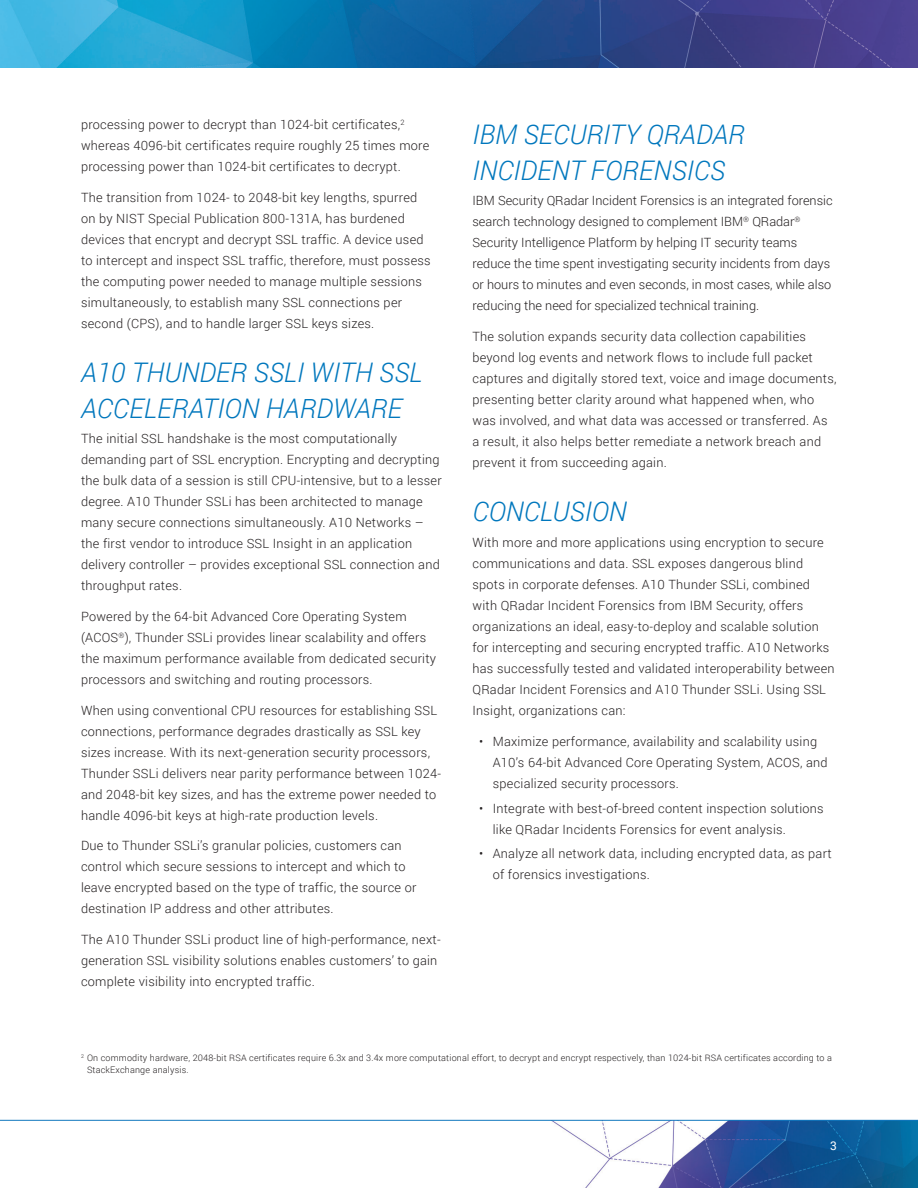
<style>
.page{position:relative;width:918px;height:1188px;background:#fff}
.page>*{position:absolute;margin:0;border:0;box-sizing:border-box;transform-origin:0 0}
.t1{font:italic 300 27px/36px "Roboto";color:#0077bd}
.body_text{font:300 12.75px/21px "Roboto";letter-spacing:.02em;color:#231f20}
.body_text-2{font:300 12.75px/21px "Roboto";color:#231f20}
.t2{font:12px "Roboto";color:#fff}
.Footnote{font:300 9px/12px "Roboto";letter-spacing:.02em;color:#231f20}
</style>
<div class="page">
<img style="left:552px;top:1121px;width:366px;height:67px">
<hr style="left:0;top:1120px;width:918px;height:1px;background:#1077be">
<img style="left:0;top:0;width:918px;height:68px">
<p class="body_text" style="left:81px;top:113px;width:350px">processing power to decrypt than 1024-bit certificates,<sup>2 </sup>whereas 4096-bit certificates require roughly 25 times more processing power than 1024-bit certificates to decrypt.</p>
<p class="body_text" style="left:81px;top:186px;width:351px">The transition from 1024- to 2048-bit key lengths, spurred on by NIST Special Publication 800-131A, has burdened devices that encrypt and decrypt SSL traffic. A device used to intercept and inspect SSL traffic, therefore, must possess the computing power needed to manage multiple sessions simultaneously, to establish many SSL connections per second (CPS), and to handle larger SSL keys sizes.</p>
<h1 class="t1" style="left:81px;top:354px;width:343px">A10 THUNDER SSLI WITH SSL<br>ACCELERATION HARDWARE</h1>
<p class="body_text" style="left:81px;top:428px;width:362px">The initial SSL handshake is the most computationally demanding part of SSL encryption. Encrypting and decrypting the bulk data of a session is still CPU-intensive, but to a lesser degree. A10 Thunder SSLi has been architected to manage many secure connections simultaneously. A10 Networks – the first vendor to introduce SSL Insight in an application delivery controller – provides exceptional SSL connection and throughput rates.</p>
<p class="body_text" style="left:81px;top:606px;width:357px">Powered by the 64-bit Advanced Core Operating System (ACOS<sup>®</sup>), Thunder SSLi provides linear scalability and offers the maximum performance available from dedicated security processors and switching and routing processors.</p>
<p class="body_text" style="left:81px;top:699px;width:362px">When using conventional CPU resources for establishing SSL connections, performance degrades drastically as SSL key sizes increase. With its next-generation security processors, Thunder SSLi delivers near parity performance between 1024- and 2048-bit key sizes, and has the extreme power needed to handle 4096-bit keys at high-rate production levels.</p>
<p class="body_text" style="left:81px;top:835px;width:337px">Due to Thunder SSLi’s granular policies, customers can control which secure sessions to intercept and which to leave encrypted based on the type of traffic, the source or destination IP address and other attributes.</p>
<p class="body_text" style="left:81px;top:929px;width:361px">The A10 Thunder SSLi product line of high-performance, next&shy;generation SSL visibility solutions enables customers’ to gain complete visibility into encrypted traffic.</p>
<h1 class="t1" style="left:472px;top:115px;width:274px">IBM SECURITY QRADAR<br>INCIDENT FORENSICS</h1>
<p class="body_text-2" style="left:472px;top:190px;width:362px">IBM Security QRadar Incident Forensics is an integrated forensic search technology designed to complement IBM<sup>®</sup> QRadar<sup>® </sup>Security Intelligence Platform by helping IT security teams reduce the time spent investigating security incidents from days or hours to minutes and even seconds, in most cases, while also reducing the need for specialized technical training.</p>
<p class="body_text" style="left:472px;top:325px;width:366px">The solution expands security data collection capabilities beyond log events and network flows to include full packet captures and digitally stored text, voice and image documents, presenting better clarity around what happened when, who was involved, and what data was accessed or transferred. As a result, it also helps better remediate a network breach and prevent it from succeeding again.</p>
<h1 class="t1" style="left:472px;top:493px;width:156px">CONCLUSION</h1>
<p class="body_text" style="left:472px;top:531px;width:364px">With more and more applications using encryption to secure communications and data. SSL exposes dangerous blind spots in corporate defenses. A10 Thunder SSLi, combined with QRadar Incident Forensics from IBM Security, offers organizations an ideal, easy-to-deploy and scalable solution for intercepting and securing encrypted traffic. A10 Networks has successfully tested and validated interoperability between QRadar Incident Forensics and A10 Thunder SSLi. Using SSL Insight, organizations can:</p>
<p class="body_text" style="left:493px;top:731px;width:336px;text-indent:-14px">• Maximize performance, availability and scalability using<br>A10’s 64-bit Advanced Core Operating System, ACOS, and specialized security processors.</p>
<p class="body_text" style="left:493px;top:797px;width:333px;text-indent:-14px">• Integrate with best-of-breed content inspection solutions like QRadar Incidents Forensics for event analysis.</p>
<p class="body_text" style="left:493px;top:842px;width:341px;text-indent:-14px">• Analyze all network data, including encrypted data, as part of forensics investigations.</p>
<p class="Footnote" style="left:87px;top:1052px;width:747px;text-indent:-6px"><sup>2</sup> On commodity hardware, 2048-bit RSA certificates require 6.3x and 3.4x more computational effort, to decrypt and encrypt respectively, than 1024-bit RSA certificates according to a<br>StackExchange analysis.</p>
<p class="t2" style="left:830px;top:1137px;width:8px">3</p>
</div>
